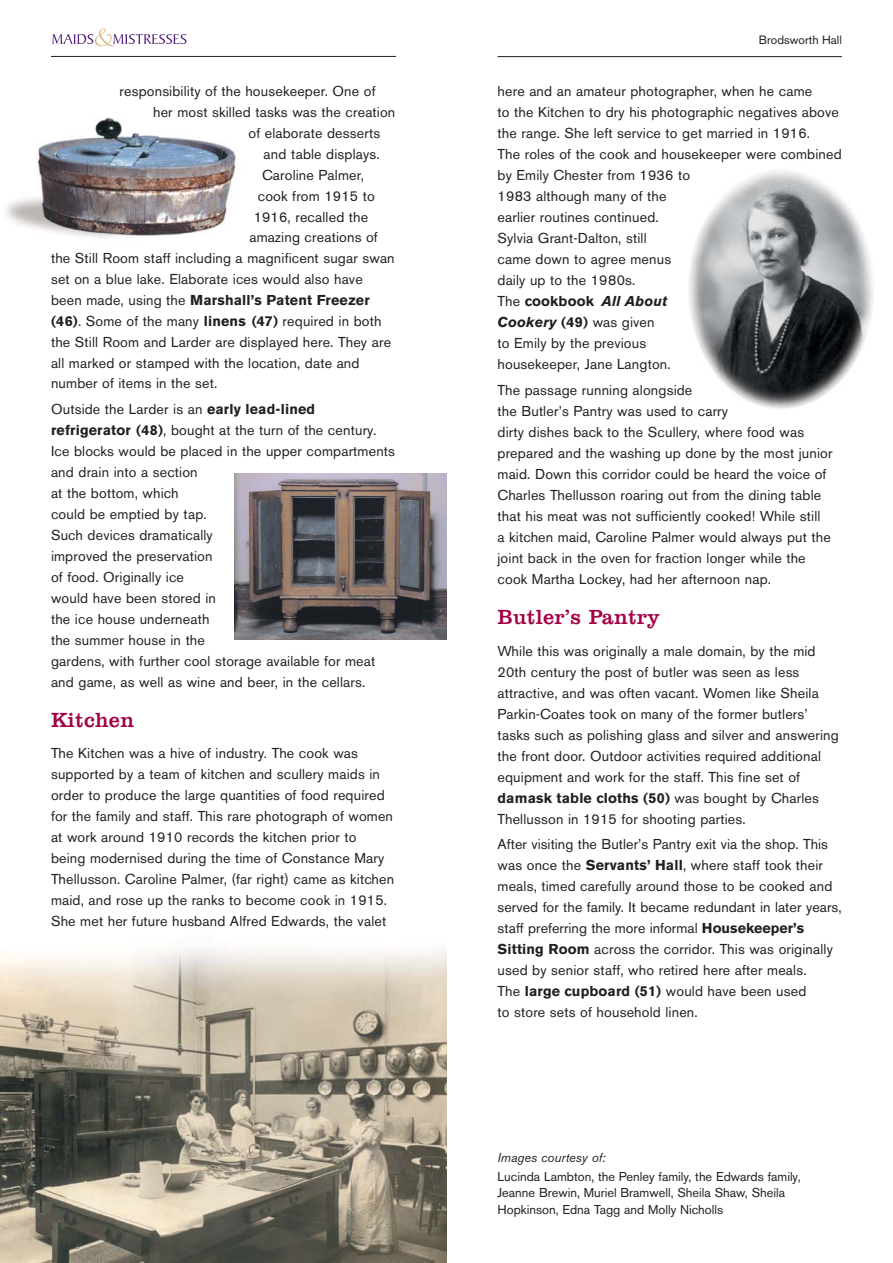
<style>
.page{position:relative;width:893px;height:1263px;background:#fff}
.page>*{position:absolute;margin:0;border:0;box-sizing:border-box;transform-origin:0 0}
.t1{font:21px "Clarendon BT";letter-spacing:.01em;color:#a40046}
.t2{font:14.25px/21px "Akzidenz Grotesk BE";letter-spacing:.01em;color:#231f20}
.t3{font:700 14.25px "Akzidenz Grotesk BE";letter-spacing:.01em;color:#231f20}
.t4{font:12.75px/16.5px "Akzidenz Grotesk BE";color:#231f20}
.t5{font:italic 12.75px "Akzidenz Grotesk BE";color:#231f20}
.t6{font:12px "Akzidenz Grotesk BE";color:#231f20}
.s1{font-weight:400}
.s2{font-weight:700}
.s3{font-weight:700;font-style:italic}
</style>
<div class="page">
<img style="left:0;top:34px;width:873px;height:1229px">
<hr style="left:497px;top:56px;width:345px;height:1px;background:#231f20">
<hr style="left:51px;top:56px;width:345px;height:1px;background:#231f20">
<svg style="left:52px;top:28px;width:134px;height:18px"></svg>
<img style="left:235px;top:473px;width:211px;height:167px">
<p class="t2" style="left:119px;top:82px;width:258px">responsibility of the housekeeper. One of</p>
<p class="t2" style="left:153px;top:103px;width:244px">her most skilled tasks was the creation</p>
<p class="t2" style="left:248px;top:124px;width:133px">of elaborate desserts</p>
<p class="t2" style="left:264px;top:145px;width:118px">and table displays.</p>
<p class="t2" style="left:262px;top:166px;width:104px">Caroline Palmer,</p>
<p class="t2" style="left:258px;top:187px;width:118px">cook from 1915 to</p>
<p class="t2" style="left:254px;top:208px;width:116px">1916, recalled the</p>
<p class="t2" style="left:249px;top:228px;width:130px">amazing creations of</p>
<p class="t2" style="left:51px;top:249px;width:345px">the Still Room staff including a magnificent sugar swan</p>
<p class="t2" style="left:51px;top:270px;width:313px">set on a blue lake. Elaborate ices would also have</p>
<p class="t3" style="left:51px;top:295px;width:320px"><span class="s1">been made, using the</span> Marshall’s Patent Freezer</p>
<p class="t2" style="left:51px;top:312px;width:332px"><span class="s2">(46)</span>. Some of the many <span class="s2">linens (47)</span> required in both</p>
<p class="t2" style="left:51px;top:333px;width:342px">the Still Room and Larder are displayed here. They are</p>
<p class="t2" style="left:51px;top:354px;width:310px">all marked or stamped with the location, date and</p>
<p class="t2" style="left:51px;top:374px;width:168px">number of items in the set.</p>
<p class="t2" style="left:51px;top:400px;width:346px">Outside the Larder is an <span class="s2">early lead-lined refrigerator (48)</span>, bought at the turn of the century.<br>Ice blocks would be placed in the upper compartments and drain into a section<br>at the bottom, which<br>could be emptied by tap.<br>Such devices dramatically<br>improved the preservation<br>of food. Originally ice<br>would have been stored in<br>the ice house underneath<br>the summer house in the<br>gardens, with further cool storage available for meat and game, as well as wine and beer, in the cellars.</p>
<h1 class="t1" style="left:51px;top:711px;width:85px">Kitchen</h1>
<p class="t2" style="left:51px;top:744px;width:345px">The Kitchen was a hive of industry. The cook was supported by a team of kitchen and scullery maids in order to produce the large quantities of food required for the family and staff. This rare photograph of women at work around 1910 records the kitchen prior to being modernised during the time of Constance Mary Thellusson. Caroline Palmer, (far right) came as kitchen maid, and rose up the ranks to become cook in 1915.<br>She met her future husband Alfred Edwards, the valet</p>
<p class="t6" style="left:759px;top:36px;width:85px">Brodsworth Hall</p>
<p class="t2" style="left:497px;top:82px;width:346px">here and an amateur photographer, when he came<br>to the Kitchen to dry his photographic negatives above the range. She left service to get married in 1916.<br>The roles of the cook and housekeeper were combined by Emily Chester from 1936 to<br>1983 although many of the<br>earlier routines continued.<br>Sylvia Grant-Dalton, still<br>came down to agree menus<br>daily up to the 1980s.<br>The <span class="s2">cookbook</span> <span class="s3">All About<br>Cookery</span> <span class="s2">(49)</span> was given<br>to Emily by the previous<br>housekeeper, Jane Langton.</p>
<p class="t2" style="left:497px;top:381px;width:336px">The passage running alongside<br>the Butler’s Pantry was used to carry<br>dirty dishes back to the Scullery, where food was prepared and the washing up done by the most junior maid. Down this corridor could be heard the voice of Charles Thellusson roaring out from the dining table that his meat was not sufficiently cooked! While still<br>a kitchen maid, Caroline Palmer would always put the joint back in the oven for fraction longer while the cook Martha Lockey, had her afternoon nap.</p>
<h1 class="t1" style="left:497px;top:609px;width:164px">Butler’s Pantry</h1>
<p class="t2" style="left:497px;top:642px;width:343px">While this was originally a male domain, by the mid 20th century the post of butler was seen as less attractive, and was often vacant. Women like Sheila Parkin-Coates took on many of the former butlers’ tasks such as polishing glass and silver and answering the front door. Outdoor activities required additional equipment and work for the staff. This fine set of <span class="s2">damask table cloths (50)</span> was bought by Charles Thellusson in 1915 for shooting parties.</p>
<p class="t2" style="left:497px;top:835px;width:346px">After visiting the Butler’s Pantry exit via the shop. This was once the <span class="s2">Servants’ Hall</span>, where staff took their meals, timed carefully around those to be cooked and served for the family. It became redundant in later years, staff preferring the more informal <span class="s2">Housekeeper’s Sitting Room</span> across the corridor. This was originally used by senior staff, who retired here after meals.<br>The <span class="s2">large cupboard (51)</span> would have been used<br>to store sets of household linen.</p>
<p class="t5" style="left:497px;top:1153px;width:110px">Images courtesy of:</p>
<p class="t4" style="left:497px;top:1169px;width:305px">Lucinda Lambton, the Penley family, the Edwards family,<br>Jeanne Brewin, Muriel Bramwell, Sheila Shaw, Sheila<br>Hopkinson, Edna Tagg and Molly Nicholls</p>
</div>
